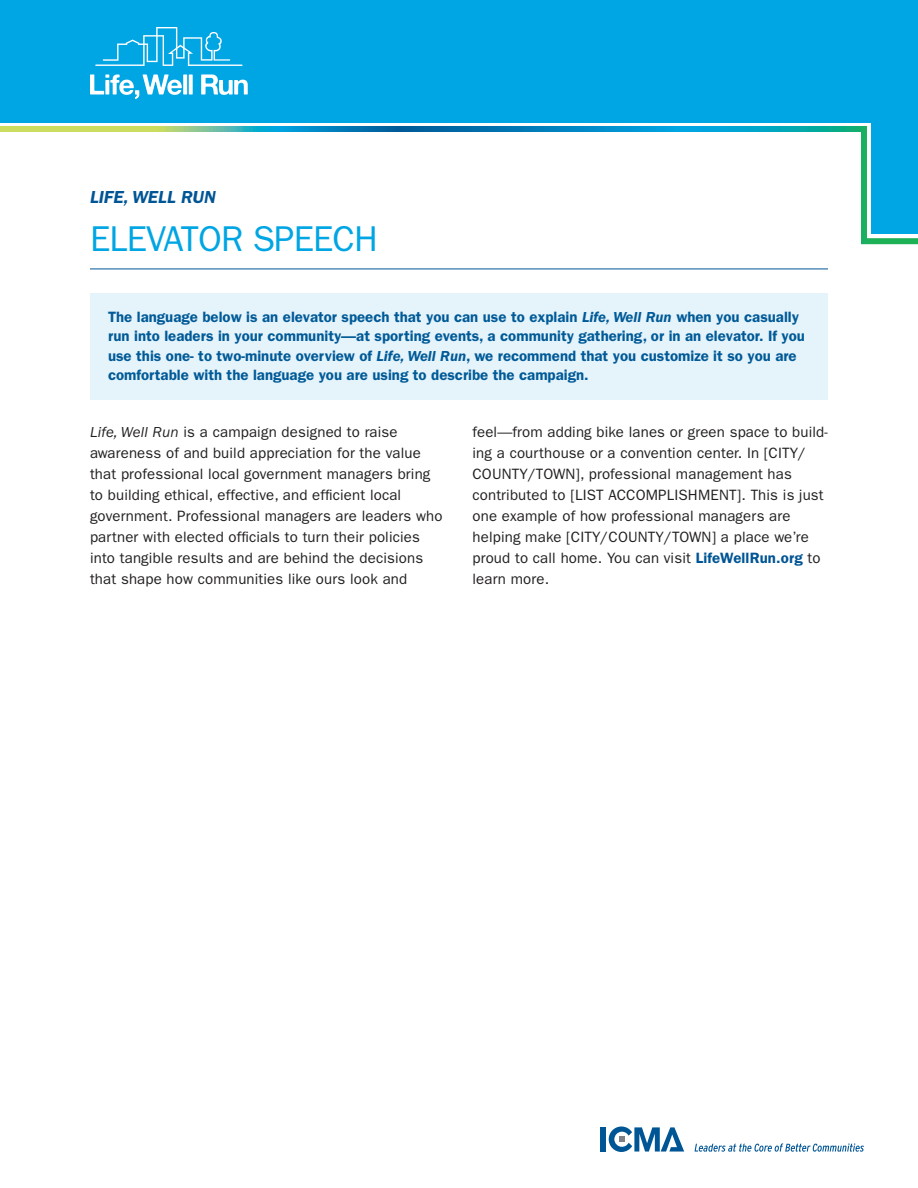
<style>
.page{position:relative;width:918px;height:1188px;background:#fff}
.page>*{position:absolute;margin:0;border:0;box-sizing:border-box;transform-origin:0 0}
.t1{font:36px "ITC Franklin Gothic Std";letter-spacing:-.02em;color:#00a5e3}
.ha{font:italic 600 18px "ITC Franklin Gothic Std";color:#005595}
.t1-2{font:15px/21px "ITC Franklin Gothic Std";letter-spacing:.01em;color:#231f20}
.hb{font:600 15px/19.5px "ITC Franklin Gothic Std";color:#005a97}
.s1{font-style:italic}
.s2{font-weight:600;color:#005595}
</style>
<div class="page">
<div style="left:0;top:0;width:918px;height:123px;background:#00a5e3"></div>
<svg style="left:90px;top:74px;width:103px;height:25px"></svg>
<svg style="left:201px;top:74px;width:47px;height:21px"></svg>
<svg style="left:95px;top:27px;width:147px;height:39px"></svg>
<svg style="left:0;top:126px;width:918px;height:119px"></svg>
<div style="left:600px;top:1127px;width:6px;height:25px;background:#005595"></div>
<svg style="left:609px;top:1126px;width:75px;height:26px"></svg>
<svg style="left:695px;top:1143px;width:169px;height:9px"></svg>
<div style="left:871px;top:115px;width:47px;height:118px;background:#00a5e3"></div>
<div style="left:90px;top:293px;width:738px;height:107px;background:#e5f3fb"></div>
<hr style="left:90px;top:269px;width:738px;height:1px;background:#005595">
<p class="ha" style="left:90px;top:187px;width:127px">LIFE, WELL RUN</p>
<p class="t1" style="left:90px;top:218px;width:289px">ELEVATOR SPEECH</p>
<p class="hb" style="left:108px;top:307px;width:699px">The language below is an elevator speech that you can use to explain <span class="s1">Life, Well Run</span> when you casually run into leaders in your community—at sporting events, a community gathering, or in an elevator. If you use this one- to two-minute overview of <span class="s1">Life, Well Run</span>, we recommend that you customize it so you are comfortable with the language you are using to describe the campaign.</p>
<p class="t1-2" style="left:90px;top:421px;width:354px"><span class="s1">Life, Well Run</span> is a campaign designed to raise awareness of and build appreciation for the value that professional local government managers bring to building ethical, effective, and efficient local government. Professional managers are leaders who partner with elected officials to turn their policies into tangible results and are behind the decisions that shape how communities like ours look and</p>
<p class="t1-2" style="left:472px;top:421px;width:357px">feel—from adding bike lanes or green space to build&shy;ing a courthouse or a convention center. In [CITY/ COUNTY/TOWN], professional management has contributed to [LIST ACCOMPLISHMENT]. This is just one example of how professional managers are helping make [CITY/COUNTY/TOWN] a place we’re proud to call home. You can visit <span class="s2">LifeWellRun.org</span> to learn more.</p>
</div>
